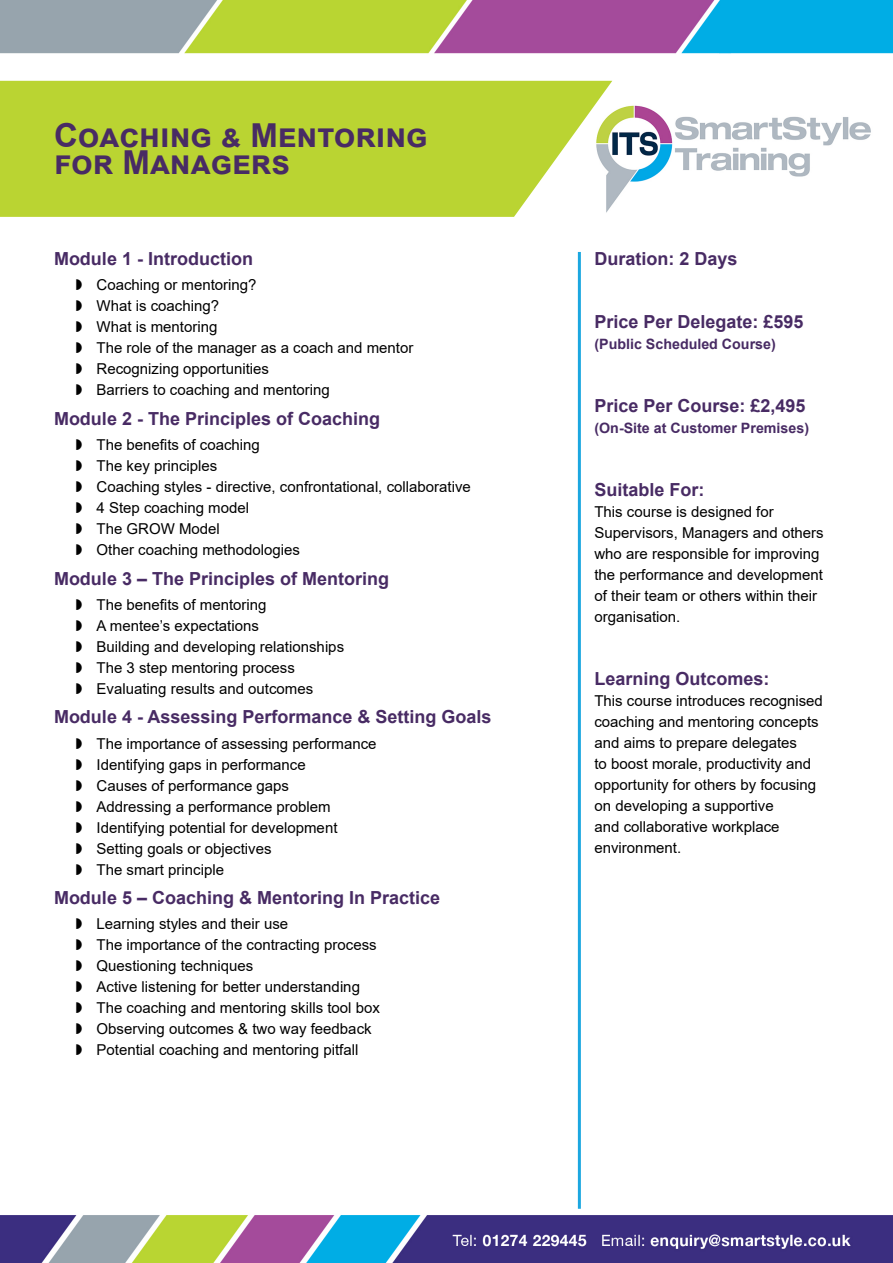
<style>
.page{position:relative;width:893px;height:1263px;background:#fff}
.page>*{position:absolute;margin:0;border:0;box-sizing:border-box;transform-origin:0 0}
.Page_Title{font:700 33px/27px "Arial";color:#482b64}
.Objective_Topic{font:700 18px "Arial";color:#482b64}
.Side_Bar{font:700 18px "Arial";color:#482b64}
.Side_Bar_Text{font:15px/21px "Arial";color:#000}
.Side_Bar_Sub_Heading{font:700 14.25px "Arial";color:#482b64}
</style>
<div class="page">
<img style="left:0;top:0;width:893px;height:1263px">
<svg style="left:0;top:81px;width:612px;height:136px;background:#bed641"></svg>
<hr style="left:578px;top:252px;width:3px;height:957px;background:#1ca7e0">
<svg style="left:77px;top:279px;width:5px;height:11px"></svg>
<svg style="left:77px;top:300px;width:5px;height:11px"></svg>
<svg style="left:77px;top:321px;width:5px;height:11px"></svg>
<svg style="left:77px;top:342px;width:5px;height:11px"></svg>
<svg style="left:77px;top:363px;width:5px;height:11px"></svg>
<svg style="left:77px;top:384px;width:5px;height:11px"></svg>
<svg style="left:77px;top:439px;width:5px;height:11px"></svg>
<svg style="left:77px;top:460px;width:5px;height:11px"></svg>
<svg style="left:77px;top:481px;width:5px;height:11px"></svg>
<svg style="left:77px;top:502px;width:5px;height:11px"></svg>
<svg style="left:77px;top:523px;width:5px;height:11px"></svg>
<svg style="left:77px;top:544px;width:5px;height:11px"></svg>
<svg style="left:77px;top:599px;width:5px;height:11px"></svg>
<svg style="left:77px;top:620px;width:5px;height:11px"></svg>
<svg style="left:77px;top:641px;width:5px;height:11px"></svg>
<svg style="left:77px;top:662px;width:5px;height:11px"></svg>
<svg style="left:77px;top:683px;width:5px;height:11px"></svg>
<svg style="left:77px;top:738px;width:5px;height:11px"></svg>
<svg style="left:77px;top:759px;width:5px;height:11px"></svg>
<svg style="left:77px;top:780px;width:5px;height:11px"></svg>
<svg style="left:77px;top:801px;width:5px;height:11px"></svg>
<svg style="left:77px;top:822px;width:5px;height:11px"></svg>
<svg style="left:77px;top:843px;width:5px;height:11px"></svg>
<svg style="left:77px;top:864px;width:5px;height:11px"></svg>
<svg style="left:77px;top:918px;width:5px;height:11px"></svg>
<svg style="left:77px;top:939px;width:5px;height:11px"></svg>
<svg style="left:77px;top:960px;width:5px;height:11px"></svg>
<svg style="left:77px;top:981px;width:5px;height:11px"></svg>
<svg style="left:77px;top:1002px;width:5px;height:11px"></svg>
<svg style="left:77px;top:1023px;width:5px;height:11px"></svg>
<svg style="left:77px;top:1044px;width:5px;height:11px"></svg>
<p class="Page_Title" style="left:54px;top:123px;width:375px">Coaching &amp; Mentoring for Managers</p>
<p class="Objective_Topic" style="left:54px;top:246px;width:201px">Module 1 - Introduction</p>
<p class="Side_Bar_Text" style="left:97px;top:274px;width:162px">Coaching or mentoring?</p>
<p class="Side_Bar_Text" style="left:97px;top:295px;width:124px">What is coaching?</p>
<p class="Side_Bar_Text" style="left:97px;top:316px;width:122px">What is mentoring</p>
<p class="Side_Bar_Text" style="left:97px;top:337px;width:318px">The role of the manager as a coach and mentor</p>
<p class="Side_Bar_Text" style="left:97px;top:358px;width:174px">Recognizing opportunities</p>
<p class="Side_Bar_Text" style="left:97px;top:379px;width:235px">Barriers to coaching and mentoring</p>
<p class="Objective_Topic" style="left:54px;top:406px;width:328px">Module 2 - The Principles of Coaching</p>
<p class="Side_Bar_Text" style="left:97px;top:434px;width:165px">The benefits of coaching</p>
<p class="Side_Bar_Text" style="left:97px;top:455px;width:122px">The key principles</p>
<p class="Side_Bar_Text" style="left:97px;top:476px;width:376px">Coaching styles - directive, confrontational, collaborative</p>
<p class="Side_Bar_Text" style="left:97px;top:497px;width:154px">4 Step coaching model</p>
<p class="Side_Bar_Text" style="left:97px;top:518px;width:125px">The GROW Model</p>
<p class="Side_Bar_Text" style="left:97px;top:539px;width:205px">Other coaching methodologies</p>
<p class="Objective_Topic" style="left:54px;top:566px;width:337px">Module 3 – The Principles of Mentoring</p>
<p class="Side_Bar_Text" style="left:97px;top:594px;width:172px">The benefits of mentoring</p>
<p class="Side_Bar_Text" style="left:97px;top:615px;width:164px">A mentee’s expectations</p>
<p class="Side_Bar_Text" style="left:97px;top:636px;width:249px">Building and developing relationships</p>
<p class="Side_Bar_Text" style="left:97px;top:657px;width:200px">The 3 step mentoring process</p>
<p class="Side_Bar_Text" style="left:97px;top:678px;width:218px">Evaluating results and outcomes</p>
<p class="Objective_Topic" style="left:54px;top:704px;width:439px">Module 4 - Assessing Performance &amp; Setting Goals</p>
<p class="Side_Bar_Text" style="left:97px;top:733px;width:282px">The importance of assessing performance</p>
<p class="Side_Bar_Text" style="left:97px;top:754px;width:211px">Identifying gaps in performance</p>
<p class="Side_Bar_Text" style="left:97px;top:775px;width:194px">Causes of performance gaps</p>
<p class="Side_Bar_Text" style="left:97px;top:796px;width:236px">Addressing a performance problem</p>
<p class="Side_Bar_Text" style="left:97px;top:817px;width:242px">Identifying potential for development</p>
<p class="Side_Bar_Text" style="left:97px;top:838px;width:177px">Setting goals or objectives</p>
<p class="Side_Bar_Text" style="left:97px;top:859px;width:129px">The smart principle</p>
<p class="Objective_Topic" style="left:54px;top:885px;width:388px">Module 5 – Coaching &amp; Mentoring In Practice</p>
<p class="Side_Bar_Text" style="left:97px;top:913px;width:193px">Learning styles and their use</p>
<p class="Side_Bar_Text" style="left:97px;top:934px;width:282px">The importance of the contracting process</p>
<p class="Side_Bar_Text" style="left:97px;top:955px;width:158px">Questioning techniques</p>
<p class="Side_Bar_Text" style="left:97px;top:976px;width:265px">Active listening for better understanding</p>
<p class="Side_Bar_Text" style="left:97px;top:997px;width:285px">The coaching and mentoring skills tool box</p>
<p class="Side_Bar_Text" style="left:97px;top:1018px;width:277px">Observing outcomes &amp; two way feedback</p>
<p class="Side_Bar_Text" style="left:97px;top:1039px;width:263px">Potential coaching and mentoring pitfall</p>
<p class="Side_Bar" style="left:594px;top:246px;width:145px">Duration: 2 Days</p>
<p class="Side_Bar" style="left:594px;top:309px;width:211px">Price Per Delegate: £595</p>
<p class="Side_Bar_Sub_Heading" style="left:594px;top:334px;width:183px">(Public Scheduled Course)</p>
<p class="Side_Bar" style="left:594px;top:393px;width:213px">Price Per Course: £2,495</p>
<p class="Side_Bar_Sub_Heading" style="left:594px;top:418px;width:216px">(On-Site at Customer Premises)</p>
<p class="Side_Bar" style="left:594px;top:477px;width:112px">Suitable For:</p>
<p class="Side_Bar_Text" style="left:594px;top:501px;width:231px">This course is designed for<br>Supervisors, Managers and others who are responsible for improving the performance and development of their team or others within their organisation.</p>
<p class="Side_Bar" style="left:594px;top:666px;width:177px">Learning Outcomes:</p>
<p class="Side_Bar_Text" style="left:594px;top:690px;width:230px">This course introduces recognised coaching and mentoring concepts and aims to prepare delegates<br>to boost morale, productivity and opportunity for others by focusing on developing a supportive<br>and collaborative workplace environment.</p>
</div>
